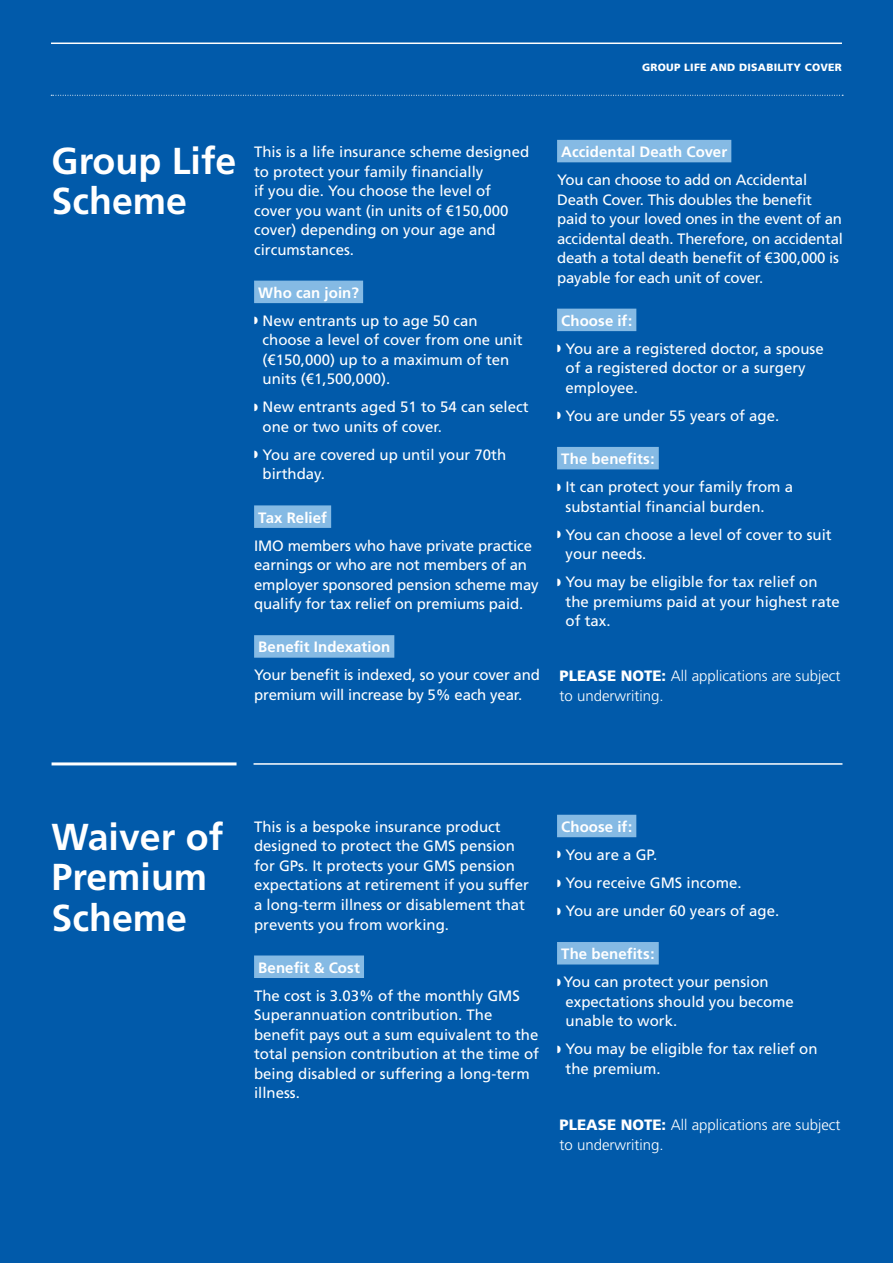
<style>
.page{position:relative;width:893px;height:1263px;background:#015aaa}
.page>*{position:absolute;margin:0;border:0;box-sizing:border-box;transform-origin:0 0}
.t1{font:700 37.5px/40.5px "Frutiger";color:#fff}
.t2{font:15px/19.5px "Frutiger";color:#fff}
.t3{font:300 15px/19.5px "Frutiger";color:#fff}
.t4{font:700 15px "Frutiger";letter-spacing:.005em;color:#fff}
.t5{font:900 10.5px "Frutiger";letter-spacing:.025em;color:#fff}
.s1{font-weight:700}
.s2{font-weight:900}
</style>
<div class="page">
<div style="left:254px;top:281px;width:109px;height:22px;background:#85bae4"></div>
<div style="left:254px;top:505px;width:77px;height:23px;background:#85bae4"></div>
<div style="left:254px;top:635px;width:140px;height:23px;background:#85bae4"></div>
<div style="left:557px;top:140px;width:174px;height:22px;background:#85bae4"></div>
<div style="left:557px;top:309px;width:79px;height:22px;background:#85bae4"></div>
<div style="left:557px;top:447px;width:102px;height:22px;background:#85bae4"></div>
<div style="left:254px;top:955px;width:110px;height:23px;background:#85bae4"></div>
<div style="left:557px;top:815px;width:79px;height:22px;background:#85bae4"></div>
<div style="left:557px;top:942px;width:102px;height:22px;background:#85bae4"></div>
<hr style="left:52px;top:762px;width:185px;height:3px;background:#fff">
<hr style="left:254px;top:763px;width:588px;height:2px;background:#fff">
<hr style="left:51px;top:43px;width:791px;height:1px;background:#fff">
<svg style="left:51px;top:95px;width:792px;height:1px"></svg>
<p class="t5" style="left:642px;top:61px;width:201px">GROUP LIFE AND DISABILITY COVER</p>
<h1 class="t1" style="left:52px;top:141px;width:186px">Group Life<br>Scheme</h1>
<p class="t2" style="left:254px;top:142px;width:277px">This is a life insurance scheme designed to protect your family financially<br>if you die. You choose the level of cover you want (in units of €150,000 cover) depending on your age and circumstances.</p>
<p class="t2" style="left:254px;top:279px;width:225px;line-height:28px"><span class="s1">Who can join?<br></span>◗ New entrants up to age 50 can</p>
<p class="t2" style="left:263px;top:330px;width:262px">choose a level of cover from one unit (€150,000) up to a maximum of ten units (€1,500,000).</p>
<p class="t2" style="left:263px;top:397px;width:267px;text-indent:-9px">◗ New entrants aged 51 to 54 can select one or two units of cover.</p>
<p class="t2" style="left:263px;top:445px;width:245px;text-indent:-9px">◗ You are covered up until your 70th birthday.</p>
<p class="t4" style="left:258px;top:509px;width:70px">Tax Relief</p>
<p class="t2" style="left:254px;top:536px;width:286px">IMO members who have private practice earnings or who are not members of an employer sponsored pension scheme may qualify for tax relief on premiums paid.</p>
<p class="t4" style="left:258px;top:638px;width:133px">Benefit Indexation</p>
<p class="t2" style="left:254px;top:665px;width:287px">Your benefit is indexed, so your cover and premium will increase by 5% each year.</p>
<p class="t4" style="left:561px;top:143px;width:167px">Accidental Death Cover</p>
<p class="t2" style="left:557px;top:170px;width:287px">You can choose to add on Accidental Death Cover. This doubles the benefit paid to your loved ones in the event of an accidental death. Therefore, on accidental death a total death benefit of €300,000 is payable for each unit of cover.</p>
<p class="t2" style="left:557px;top:307px;width:268px;line-height:28px"><span class="s1">Choose if:<br></span>◗ You are a registered doctor, a spouse</p>
<p class="t2" style="left:566px;top:358px;width:242px">of a registered doctor or a surgery employee.</p>
<p class="t2" style="left:557px;top:406px;width:224px">◗ You are under 55 years of age.</p>
<p class="t2" style="left:557px;top:445px;width:238px;line-height:28px"><span class="s1">The benefits:<br></span>◗ It can protect your family from a</p>
<p class="t2" style="left:557px;top:492px;width:276px;line-height:28px;text-indent:9px">substantial financial burden.<br>◗ You can choose a level of cover to suit</p>
<p class="t2" style="left:557px;top:540px;width:262px;line-height:28px;text-indent:9px">your needs.<br>◗ You may be eligible for tax relief on</p>
<p class="t2" style="left:566px;top:592px;width:276px">the premiums paid at your highest rate of tax.</p>
<p class="t3" style="left:559px;top:667px;width:283px"><span class="s2">PLEASE NOTE:</span> All applications are subject to underwriting.</p>
<h1 class="t1" style="left:52px;top:816px;width:173px">Waiver of<br>Premium<br>Scheme</h1>
<p class="t2" style="left:254px;top:817px;width:276px">This is a bespoke insurance product designed to protect the GMS pension for GPs. It protects your GMS pension expectations at retirement if you suffer a long-term illness or disablement that prevents you from working.</p>
<p class="t4" style="left:258px;top:959px;width:103px">Benefit &amp; Cost</p>
<p class="t2" style="left:254px;top:986px;width:287px">The cost is 3.03% of the monthly GMS Superannuation contribution. The benefit pays out a sum equivalent to the total pension contribution at the time of being disabled or suffering a long-term illness.</p>
<p class="t2" style="left:557px;top:813px;width:224px;line-height:28px"><span class="s1">Choose if:<br></span>◗ You are a GP.<br>◗ You receive GMS income.<br>◗ You are under 60 years of age.</p>
<p class="t2" style="left:557px;top:940px;width:213px;line-height:28px"><span class="s1">The benefits:<br></span>◗ You can protect your pension</p>
<p class="t2" style="left:566px;top:992px;width:230px">expectations should you become unable to work.</p>
<p class="t2" style="left:566px;top:1039px;width:253px;text-indent:-9px">◗ You may be eligible for tax relief on the premium.</p>
<p class="t3" style="left:559px;top:1116px;width:283px"><span class="s2">PLEASE NOTE:</span> All applications are subject to underwriting.</p>
</div>
